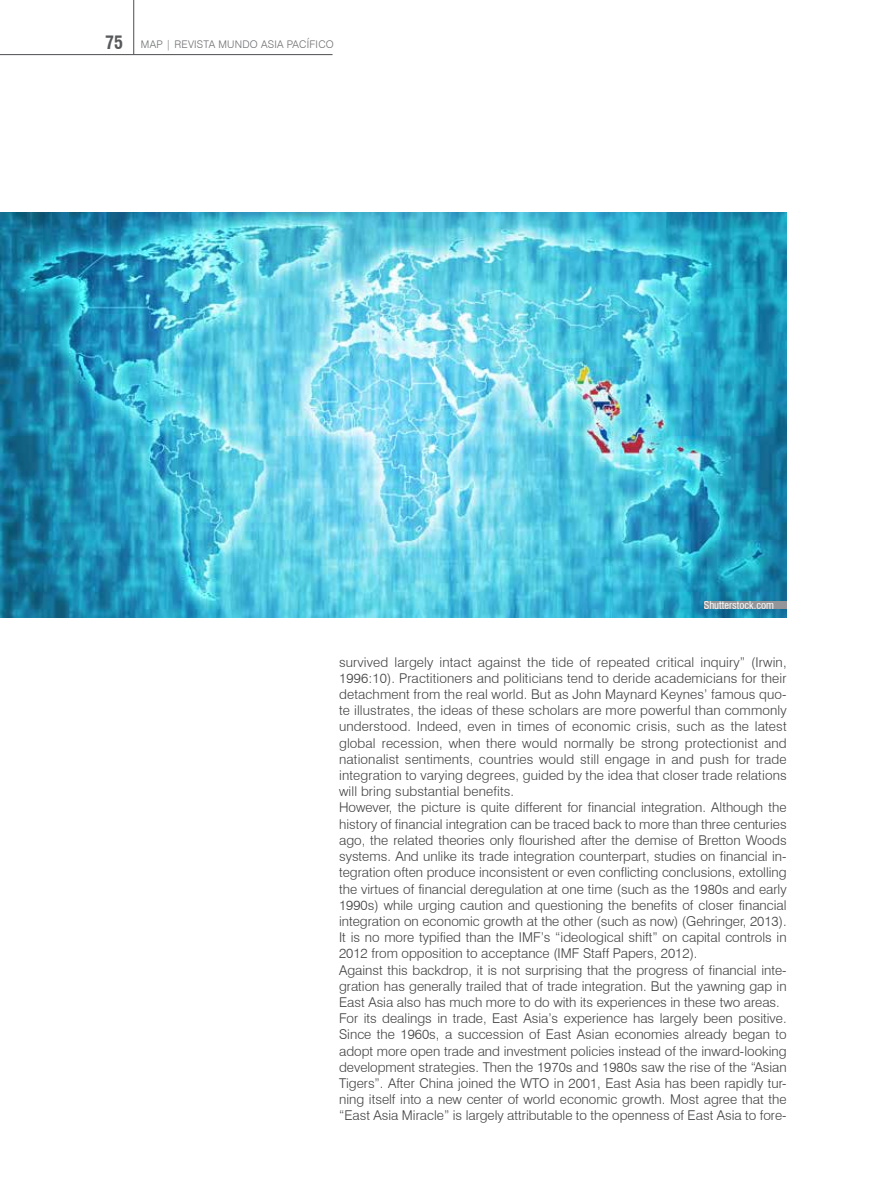
<style>
.page{position:relative;width:893px;height:1187px;background:#fff}
.page>*{position:absolute;margin:0;border:0;box-sizing:border-box;transform-origin:0 0}
.t1{font:300 13.5px/16.2px "Swiss 721 BT";color:#414042}
.t2{font:300 10.5px "Swiss 721 BT";letter-spacing:.02em;color:#6d6e71}
.t3{font:condensed 10.5px "Swiss 721 BT";color:#fff}
.s1{font-weight:700;font-stretch:condensed;font-size:18px;color:#58595b}
</style>
<div class="page">
<hr style="left:0;top:54px;width:333px;height:1px;background:#4d4d4f">
<hr style="left:133px;top:0;width:1px;height:55px;background:#4d4d4f">
<img style="left:0;top:213px;width:787px;height:405px">
<div style="left:704px;top:601px;width:83px;height:8px;background:#939598"></div>
<p class="t2" style="left:105px;top:38px;width:230px"><span class="s1">75</span> MAP | REVISTA MUNDO ASIA PACÍFICO</p>
<p class="t3" style="left:704px;top:599px;width:72px">Shutterstock.com</p>
<p class="t1" style="left:339px;top:653px;width:449px">survived largely intact against the tide of repeated critical inquiry” (Irwin, 1996:10). Practitioners and politicians tend to deride academicians for their detachment from the real world. But as John Maynard Keynes’ famous quo&shy;te illustrates, the ideas of these scholars are more powerful than commonly understood. Indeed, even in times of economic crisis, such as the latest global recession, when there would normally be strong protectionist and nationalist sentiments, countries would still engage in and push for trade integration to varying degrees, guided by the idea that closer trade relations will bring substantial benefits.<br>However, the picture is quite different for financial integration. Although the history of financial integration can be traced back to more than three centuries ago, the related theories only flourished after the demise of Bretton Woods systems. And unlike its trade integration counterpart, studies on financial in&shy;tegration often produce inconsistent or even conflicting conclusions, extolling the virtues of financial deregulation at one time (such as the 1980s and early 1990s) while urging caution and questioning the benefits of closer financial integration on economic growth at the other (such as now) (Gehringer, 2013).<br>It is no more typified than the IMF’s “ideological shift” on capital controls in 2012 from opposition to acceptance (IMF Staff Papers, 2012).<br>Against this backdrop, it is not surprising that the progress of financial inte&shy;gration has generally trailed that of trade integration. But the yawning gap in East Asia also has much more to do with its experiences in these two areas.<br>For its dealings in trade, East Asia’s experience has largely been positive.<br>Since the 1960s, a succession of East Asian economies already began to adopt more open trade and investment policies instead of the inward-looking development strategies. Then the 1970s and 1980s saw the rise of the “Asian Tigers”. After China joined the WTO in 2001, East Asia has been rapidly tur&shy;ning itself into a new center of world economic growth. Most agree that the “East Asia Miracle” is largely attributable to the openness of East Asia to fore-</p>
</div>
